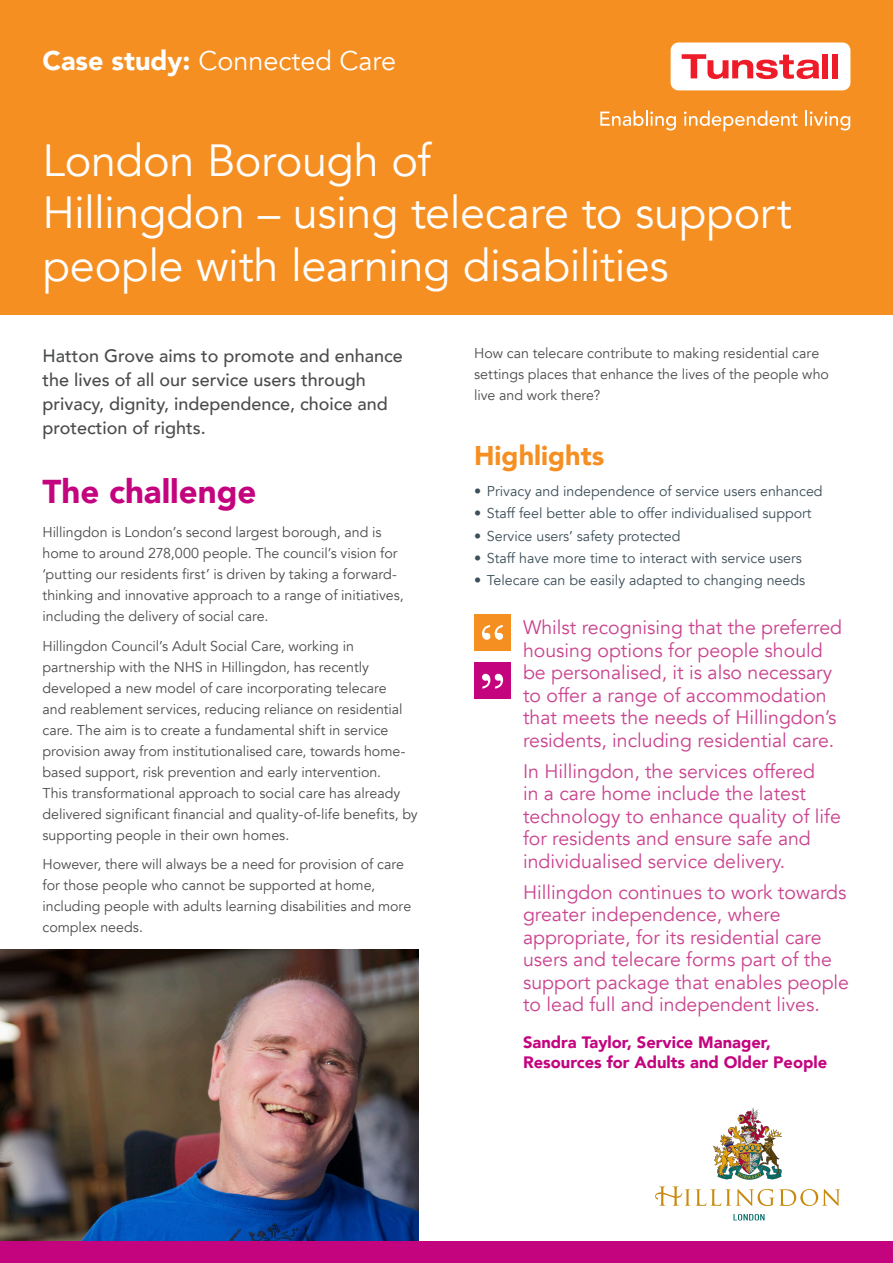
<style>
.page{position:relative;width:893px;height:1263px;background:#fff}
.page>*{position:absolute;margin:0;border:0;box-sizing:border-box;transform-origin:0 0}
._03_cover_header{font:45px/52.5px "Avenir";letter-spacing:-.01em;color:#fff}
._00_pink_header{font:900 33px "Avenir";color:#c4047f}
._03_white_header_lef{font:27px "Avenir";color:#fff}
._00_pink_header-2{font:900 27px "Avenir";color:#f68f22}
._00_Quote{font:19.5px/22.5px "Avenir";color:#ca438f}
._00_pink_header-3{font:500 18px/24px "Avenir";color:#4b4c4d}
._00_Quote_signature{font:900 16.5px/19.8px "Avenir";color:#c4047f}
._00_main_copy{font:14.25px/21px "Avenir";color:#4b4c4d}
.t1{font:14.25px "Avenir";color:#3d4f59}
.s1{font-weight:900}
</style>
<div class="page">
<img style="left:0;top:949px;width:419px;height:293px">
<div style="left:0;top:0;width:893px;height:315px;background:#f68f22"></div>
<div style="left:0;top:1242px;width:893px;height:21px;background:#c4047f"></div>
<div style="left:671px;top:43px;width:179px;height:47px;background:#fff;border-radius:8px"></div>
<svg style="left:682px;top:54px;width:137px;height:25px"></svg>
<div style="left:822px;top:54px;width:6px;height:24px;background:#ee1c28"></div>
<div style="left:832px;top:54px;width:6px;height:24px;background:#ee1c28"></div>
<svg style="left:600px;top:111px;width:76px;height:19px"></svg>
<svg style="left:684px;top:111px;width:113px;height:20px"></svg>
<svg style="left:805px;top:111px;width:45px;height:19px"></svg>
<svg style="left:733px;top:1214px;width:31px;height:6px"></svg>
<svg style="left:655px;top:1186px;width:185px;height:20px"></svg>
<img style="left:713px;top:1107px;width:69px;height:72px">
<div style="left:474px;top:614px;width:37px;height:37px;background:#f68f22"></div>
<svg style="left:482px;top:625px;width:21px;height:15px"></svg>
<div style="left:474px;top:662px;width:37px;height:37px;background:#c4047f"></div>
<svg style="left:482px;top:674px;width:21px;height:15px"></svg>
<p class="_03_white_header_lef" style="left:43px;top:44px;width:355px"><span class="s1">Case study:</span> Connected Care</p>
<p class="_03_cover_header" style="left:43px;top:135px;width:751px">London Borough of<br>Hillingdon – using telecare to support people with learning disabilities</p>
<p class="_00_pink_header-3" style="left:43px;top:343px;width:362px">Hatton Grove aims to promote and enhance the lives of all our service users through privacy, dignity, independence, choice and protection of rights.</p>
<p class="_00_pink_header" style="left:43px;top:464px;width:215px">The challenge</p>
<p class="_00_main_copy" style="left:43px;top:522px;width:363px">Hillingdon is London’s second largest borough, and is home to around 278,000 people. The council’s vision for ‘putting our residents first’ is driven by taking a forward&shy;thinking and innovative approach to a range of initiatives, including the delivery of social care.</p>
<p class="_00_main_copy" style="left:43px;top:636px;width:377px">Hillingdon Council’s Adult Social Care, working in partnership with the NHS in Hillingdon, has recently developed a new model of care incorporating telecare<br>and reablement services, reducing reliance on residential care. The aim is to create a fundamental shift in service provision away from institutionalised care, towards home&shy;based support, risk prevention and early intervention.<br>This transformational approach to social care has already delivered significant financial and quality-of-life benefits, by supporting people in their own homes.</p>
<p class="_00_main_copy" style="left:43px;top:854px;width:370px">However, there will always be a need for provision of care for those people who cannot be supported at home, including people with adults learning disabilities and more complex needs.</p>
<p class="_00_main_copy" style="left:474px;top:343px;width:356px">How can telecare contribute to making residential care settings places that enhance the lives of the people who live and work there?</p>
<p class="_00_pink_header-2" style="left:474px;top:433px;width:132px">Highlights</p>
<p class="t1" style="left:474px;top:483px;width:350px">• Privacy and independence of service users enhanced</p>
<p class="t1" style="left:474px;top:505px;width:339px">• Staff feel better able to offer individualised support</p>
<p class="t1" style="left:474px;top:527px;width:208px">• Service users’ safety protected</p>
<p class="t1" style="left:474px;top:550px;width:329px">• Staff have more time to interact with service users</p>
<p class="t1" style="left:474px;top:572px;width:333px">• Telecare can be easily adapted to changing needs</p>
<p class="_00_Quote" style="left:523px;top:617px;width:321px">Whilst recognising that the preferred housing options for people should be personalised, it is also necessary to offer a range of accommodation that meets the needs of Hillingdon’s residents, including residential care.</p>
<p class="_00_Quote" style="left:523px;top:760px;width:319px">In Hillingdon, the services offered<br>in a care home include the latest technology to enhance quality of life for residents and ensure safe and individualised service delivery.</p>
<p class="_00_Quote" style="left:523px;top:881px;width:328px">Hillingdon continues to work towards greater independence, where appropriate, for its residential care users and telecare forms part of the support package that enables people to lead full and independent lives.</p>
<p class="_00_Quote_signature" style="left:523px;top:1032px;width:306px">Sandra Taylor, Service Manager,<br>Resources for Adults and Older People</p>
</div>
